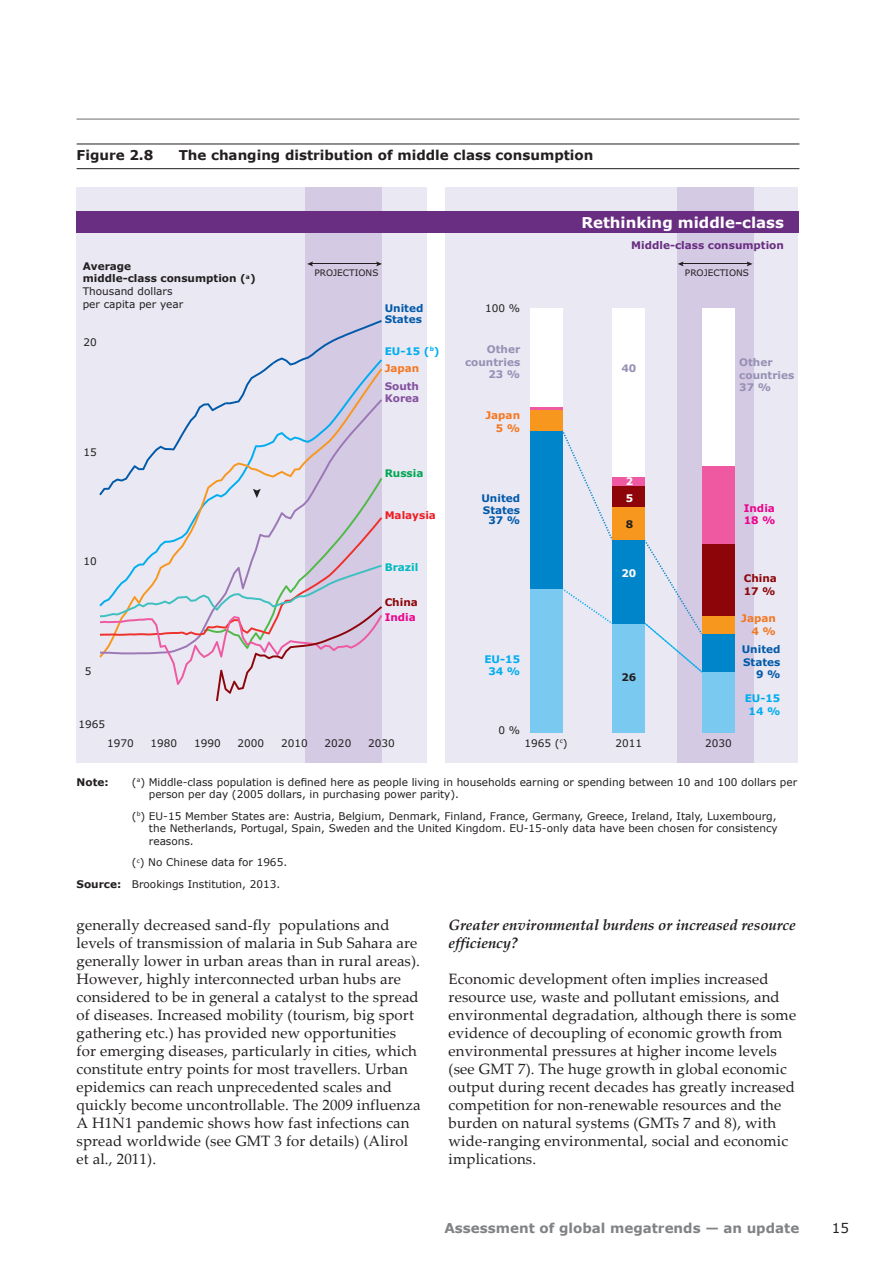
<style>
.page{position:relative;width:893px;height:1263px;background:#fff}
.page>*{position:absolute;margin:0;border:0;box-sizing:border-box;transform-origin:0 0}
.Body_Text{font:15px/18px "Palatino Linotype";letter-spacing:.01em;color:#231f20}
.Heading_3{font:italic 700 15px/18px "Palatino Linotype";letter-spacing:-.005em;color:#231f20}
.t1{font:700 15px "Verdana";color:#fff}
.Figure_Title{font:700 13.5px "Verdana";color:#231f20}
.t2{font:700 13.5px "Verdana";color:#808285}
.t3{font:13.5px "Verdana";color:#231f20}
.Note_Source{font:10.5px/12.8px "Verdana";color:#231f20}
.Note_Source-2{font:700 10.5px/12.6px "Verdana";color:#231f20}
.t4{font:700 10.5px/12.6px "Verdana";color:#0159a9}
.t5{font:700 10.5px/12.6px "Verdana";color:#9690b4}
.t6{font:700 10.5px/12.6px "Verdana";color:#00aeef;text-align:center}
.t7{font:700 10.5px "Verdana";color:#692d81}
.t8{font:700 10.5px/12.6px "Verdana";color:#f47721;text-align:right}
.t9{font:700 10.5px/12.6px "Verdana";color:#ed028c}
.t10{font:700 10.5px/12.6px "Verdana";color:#8d0509}
.t11{font:700 10.5px/11.2px "Verdana";color:#834f9f}
.t12{font:700 10.5px "Verdana";color:#ee1d23}
.t13{font:700 10.5px "Verdana";color:#00a553}
.t14{font:700 10.5px "Verdana";color:#00b9bf}
.t15{font:700 10.5px "Verdana";color:#fff}
.t16{font:9px "Verdana";color:#231f20}
.s1{font-weight:400}
.s2{font-weight:700}
</style>
<div class="page">
<hr style="left:77px;top:119px;width:722px;height:1px;background:#6c6d70">
<hr style="left:77px;top:144px;width:722px;height:1px;background:#231f20">
<hr style="left:77px;top:168px;width:722px;height:1px;background:#231f20">
<div style="left:76px;top:187px;width:350px;height:576px;background:#e9e8f3"></div>
<div style="left:305px;top:187px;width:76px;height:576px;background:#d4cae4"></div>
<hr style="left:311px;top:263px;width:67px;height:1px;background:#231f20">
<svg style="left:307px;top:261px;width:6px;height:5px"></svg>
<svg style="left:376px;top:261px;width:6px;height:5px"></svg>
<svg style="left:99px;top:320px;width:283px;height:381px"></svg>
<div style="left:445px;top:187px;width:353px;height:576px;background:#e9e8f3"></div>
<div style="left:677px;top:187px;width:76px;height:576px;background:#d4cae4"></div>
<svg style="left:562px;top:588px;width:50px;height:36px"></svg>
<svg style="left:562px;top:430px;width:50px;height:110px"></svg>
<svg style="left:645px;top:540px;width:57px;height:133px"></svg>
<div style="left:530px;top:430px;width:32px;height:159px;background:#0084ca"></div>
<div style="left:530px;top:409px;width:32px;height:21px;background:#f7971d"></div>
<div style="left:530px;top:308px;width:32px;height:99px;background:#fff"></div>
<div style="left:612px;top:624px;width:33px;height:109px;background:#79c9f0"></div>
<div style="left:612px;top:486px;width:33px;height:21px;background:#8d0509"></div>
<div style="left:612px;top:540px;width:33px;height:84px;background:#0084ca"></div>
<div style="left:612px;top:507px;width:33px;height:33px;background:#f7971d"></div>
<div style="left:612px;top:308px;width:33px;height:169px;background:#fff"></div>
<div style="left:702px;top:672px;width:33px;height:61px;background:#79c9f0"></div>
<div style="left:702px;top:634px;width:33px;height:38px;background:#0084ca"></div>
<div style="left:702px;top:616px;width:33px;height:18px;background:#f7971d"></div>
<div style="left:702px;top:308px;width:33px;height:158px;background:#fff"></div>
<div style="left:612px;top:477px;width:33px;height:9px;background:#ef59a1"></div>
<hr style="left:530px;top:407px;width:32px;height:2px;background:#ef59a1">
<div style="left:530px;top:589px;width:32px;height:144px;background:#79c9f0"></div>
<div style="left:702px;top:544px;width:33px;height:72px;background:#8d0509"></div>
<div style="left:702px;top:466px;width:33px;height:78px;background:#ef59a1"></div>
<div style="left:76px;top:211px;width:723px;height:22px;background:#692d81"></div>
<hr style="left:682px;top:263px;width:67px;height:1px;background:#231f20">
<svg style="left:678px;top:261px;width:6px;height:5px"></svg>
<svg style="left:747px;top:261px;width:6px;height:5px"></svg>
<p class="Figure_Title" style="left:77px;top:146px;width:78px">Figure 2.8</p>
<p class="Figure_Title" style="left:179px;top:146px;width:416px">The changing distribution of middle class consumption</p>
<p class="t1" style="left:581px;top:212px;width:204px">Rethinking middle-class</p>
<p class="Note_Source-2" style="left:83px;top:260px;width:174px">Average<br>middle-class consumption (<sup>a</sup>)<br><span class="s1">Thousand dollars<br>per capita per year</span></p>
<p class="t16" style="left:314px;top:266px;width:66px">PROJECTIONS</p>
<p class="t4" style="left:385px;top:302px;width:40px;line-height:11.2px">United<br>States</p>
<p class="Note_Source" style="left:83px;top:336px;width:15px">20</p>
<p class="Note_Source" style="left:83px;top:446px;width:15px">15</p>
<p class="Note_Source" style="left:83px;top:555px;width:15px">10</p>
<p class="Note_Source" style="left:85px;top:665px;width:8px">5</p>
<p class="Note_Source" style="left:79px;top:717px;width:28px">1965</p>
<p class="t6" style="left:385px;top:344px;width:56px">EU-15 (<sup>b</sup>)</p>
<p class="t8" style="left:385px;top:362px;width:36px">Japan</p>
<p class="t11" style="left:385px;top:381px;width:36px">South<br>Korea</p>
<p class="t13" style="left:385px;top:466px;width:40px">Russia</p>
<p class="t12" style="left:385px;top:508px;width:53px">Malaysia</p>
<p class="t14" style="left:385px;top:560px;width:35px">Brazil</p>
<p class="t10" style="left:385px;top:595px;width:35px">China</p>
<p class="t9" style="left:385px;top:611px;width:33px">India</p>
<p class="Note_Source" style="left:107px;top:736px;width:28px">1970</p>
<p class="Note_Source" style="left:151px;top:736px;width:28px">1980</p>
<p class="Note_Source" style="left:194px;top:736px;width:28px">1990</p>
<p class="Note_Source" style="left:238px;top:736px;width:28px">2000</p>
<p class="Note_Source" style="left:281px;top:736px;width:28px">2010</p>
<p class="Note_Source" style="left:325px;top:736px;width:28px">2020</p>
<p class="Note_Source" style="left:368px;top:736px;width:28px">2030</p>
<p class="Note_Source" style="left:485px;top:301px;width:37px">100 %</p>
<p class="t5" style="left:465px;top:343px;width:57px;text-align:right">Other countries<br>23 %</p>
<p class="t8" style="left:485px;top:409px;width:36px">Japan<br>5 %</p>
<p class="t4" style="left:481px;top:491px;width:40px">United<br>States</p>
<p class="t4" style="left:488px;top:514px;width:33px">37 %</p>
<p class="t6" style="left:484px;top:653px;width:37px">EU-15</p>
<p class="t6" style="left:488px;top:664px;width:33px">34 %</p>
<p class="Note_Source" style="left:498px;top:724px;width:23px">0 %</p>
<p class="Note_Source" style="left:524px;top:736px;width:45px">1965 (<sup>c</sup>)</p>
<p class="t7" style="left:631px;top:238px;width:154px">Middle-class consumption</p>
<p class="t5" style="left:621px;top:362px;width:16px">40</p>
<p class="t15" style="left:626px;top:474px;width:9px">2</p>
<p class="t15" style="left:626px;top:491px;width:9px">5</p>
<p class="Note_Source-2" style="left:626px;top:518px;width:9px">8</p>
<p class="t15" style="left:621px;top:566px;width:16px">20</p>
<p class="Note_Source-2" style="left:621px;top:670px;width:16px">26</p>
<p class="Note_Source" style="left:615px;top:736px;width:28px">2011</p>
<p class="t16" style="left:685px;top:266px;width:66px">PROJECTIONS</p>
<p class="t5" style="left:739px;top:356px;width:57px">Other countries<br>37 %</p>
<p class="t9" style="left:744px;top:501px;width:33px">India<br>18 %</p>
<p class="t10" style="left:744px;top:572px;width:35px">China<br>17 %</p>
<p class="t8" style="left:741px;top:612px;width:36px">Japan<br>4 %</p>
<p class="t4" style="left:742px;top:643px;width:40px;text-align:right">United<br>States<br>9 %</p>
<p class="Note_Source" style="left:705px;top:736px;width:28px">2030</p>
<p class="t6" style="left:745px;top:692px;width:37px">EU-15<br>14 %</p>
<p class="Note_Source-2" style="left:77px;top:775px;width:34px">Note:</p>
<p class="Note_Source" style="left:149px;top:775px;width:650px;text-indent:-17px">(<sup>a</sup>) Middle-class population is defined here as people living in households earning or spending between 10 and 100 dollars per person per day (2005 dollars, in purchasing power parity).</p>
<p class="Note_Source" style="left:149px;top:809px;width:630px;text-align:justify;text-indent:-17px">(<sup>b</sup>) EU-15 Member States are: Austria, Belgium, Denmark, Finland, France, Germany, Greece, Ireland, Italy, Luxembourg, the Netherlands, Portugal, Spain, Sweden and the United Kingdom. EU-15-only data have been chosen for consistency reasons.</p>
<p class="Note_Source" style="left:132px;top:856px;width:157px">(<sup>c</sup>) No Chinese data for 1965.</p>
<p class="Note_Source" style="left:77px;top:877px;width:205px"><span class="s2">Source:</span> Brookings Institution, 2013.</p>
<p class="Heading_3" style="left:449px;top:915px;width:349px">Greater environmental burdens or increased resource efficiency?</p>
<p class="Body_Text" style="left:449px;top:969px;width:349px">Economic development often implies increased resource use, waste and pollutant emissions, and environmental degradation, although there is some evidence of decoupling of economic growth from environmental pressures at higher income levels (see GMT 7). The huge growth in global economic output during recent decades has greatly increased competition for non-renewable resources and the burden on natural systems (GMTs 7 and 8), with wide-ranging environmental, social and economic implications.</p>
<p class="Body_Text" style="left:77px;top:915px;width:345px">generally decreased sand-fly populations and levels of transmission of malaria in Sub Sahara are generally lower in urban areas than in rural areas).<br>However, highly interconnected urban hubs are considered to be in general a catalyst to the spread of diseases. Increased mobility (tourism, big sport gathering etc.) has provided new opportunities<br>for emerging diseases, particularly in cities, which constitute entry points for most travellers. Urban epidemics can reach unprecedented scales and quickly become uncontrollable. The 2009 influenza A H1N1 pandemic shows how fast infections can spread worldwide (see GMT 3 for details) (Alirol et al., 2011).</p>
<p class="t2" style="left:444px;top:1219px;width:356px">Assessment of global megatrends — an update</p>
<p class="t3" style="left:832px;top:1219px;width:19px">15</p>
</div>
